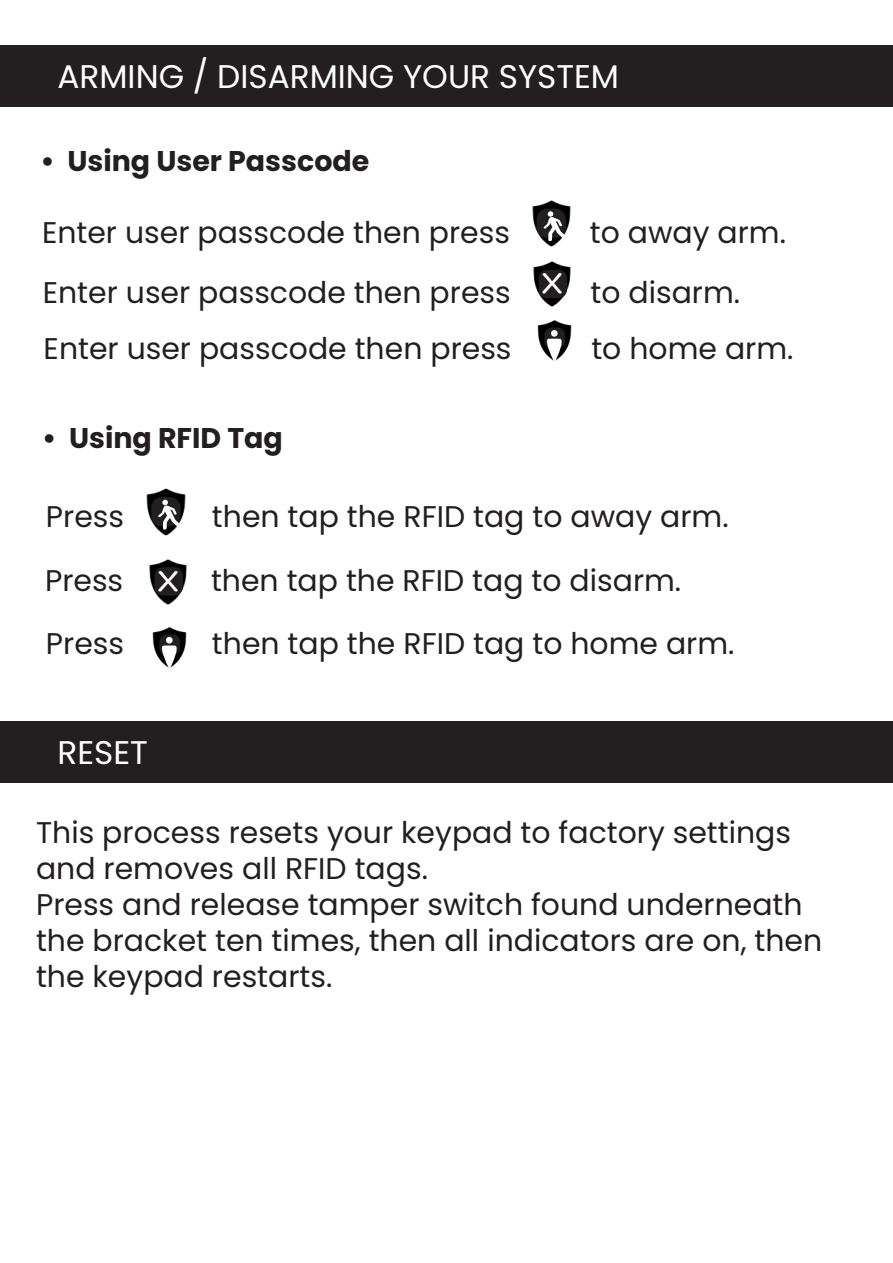
<style>
.page{position:relative;width:893px;height:1263px;background:#fff}
.page>*{position:absolute;margin:0;border:0;box-sizing:border-box;transform-origin:0 0}
.t1{font:32.7px "Poppins";color:#fff}
.t2{font:31.95px "Baloo 2";color:#fff;scale:1.22 1}
.t3{font:29.85px/35.8px "Poppins";color:#231f20}
.t4{font:700 28.5px "Poppins";color:#231f20}
</style>
<div class="page">
<img style="left:533px;top:261px;width:38px;height:46px">
<div style="left:539px;top:270px;width:28px;height:28px;background:#231f20;border-radius:8px"></div>
<div style="left:0;top:45px;width:893px;height:62px;background:#231f20"></div>
<img style="left:532px;top:200px;width:39px;height:47px">
<div style="left:537px;top:209px;width:29px;height:29px;background:#231f20;border-radius:11px"></div>
<svg style="left:543px;top:211px;width:23px;height:30px"></svg>
<img style="left:537px;top:320px;width:35px;height:33px">
<div style="left:544px;top:328px;width:21px;height:20px;background:#231f20;border-radius:7px"></div>
<div style="left:551px;top:330px;width:7px;height:7px;background:#fff;border-radius:50%"></div>
<svg style="left:545px;top:339px;width:19px;height:22px"></svg>
<img style="left:146px;top:488px;width:40px;height:48px">
<div style="left:151px;top:497px;width:30px;height:29px;background:#231f20;border-radius:11px"></div>
<svg style="left:158px;top:500px;width:22px;height:30px"></svg>
<img style="left:149px;top:559px;width:38px;height:46px">
<div style="left:155px;top:567px;width:28px;height:28px;background:#231f20;border-radius:8px"></div>
<img style="left:152px;top:627px;width:35px;height:33px">
<div style="left:159px;top:634px;width:21px;height:21px;background:#231f20;border-radius:7px"></div>
<div style="left:166px;top:637px;width:7px;height:6px;background:#fff;border-radius:50%"></div>
<svg style="left:160px;top:645px;width:19px;height:23px"></svg>
<div style="left:0;top:721px;width:893px;height:62px;background:#231f20"></div>
<p class="t1" style="left:57px;top:57px;width:563px">ARMING / DISARMING YOUR SYSTEM</p>
<p class="t4" style="left:40px;top:145px;width:331px">• Using User Passcode</p>
<p class="t3" style="left:42px;top:215px;width:469px">Enter user passcode then press</p>
<p class="t3" style="left:590px;top:215px;width:198px">to away arm.</p>
<p class="t2" style="left:541px;top:261px;width:20px">X</p>
<p class="t3" style="left:43px;top:275px;width:469px">Enter user passcode then press</p>
<p class="t3" style="left:591px;top:275px;width:151px">to disarm.</p>
<p class="t3" style="left:44px;top:331px;width:469px">Enter user passcode then press</p>
<p class="t3" style="left:591px;top:331px;width:204px">to home arm.</p>
<p class="t4" style="left:42px;top:421px;width:242px">• Using RFID Tag</p>
<p class="t3" style="left:46px;top:499px;width:80px">Press</p>
<p class="t3" style="left:212px;top:499px;width:518px">then tap the RFID tag to away arm.</p>
<p class="t3" style="left:45px;top:563px;width:80px">Press</p>
<p class="t3" style="left:211px;top:563px;width:472px">then tap the RFID tag to disarm.</p>
<p class="t3" style="left:46px;top:625px;width:80px">Press</p>
<p class="t3" style="left:212px;top:625px;width:524px">then tap the RFID tag to home arm.</p>
<p class="t2" style="left:157px;top:558px;width:20px">X</p>
<p class="t1" style="left:57px;top:733px;width:92px">RESET</p>
<p class="t3" style="left:36px;top:815px;width:788px">This process resets your keypad to factory settings and removes all RFID tags.<br>Press and release tamper switch found underneath the bracket ten times, then all indicators are on, then the keypad restarts.</p>
</div>
